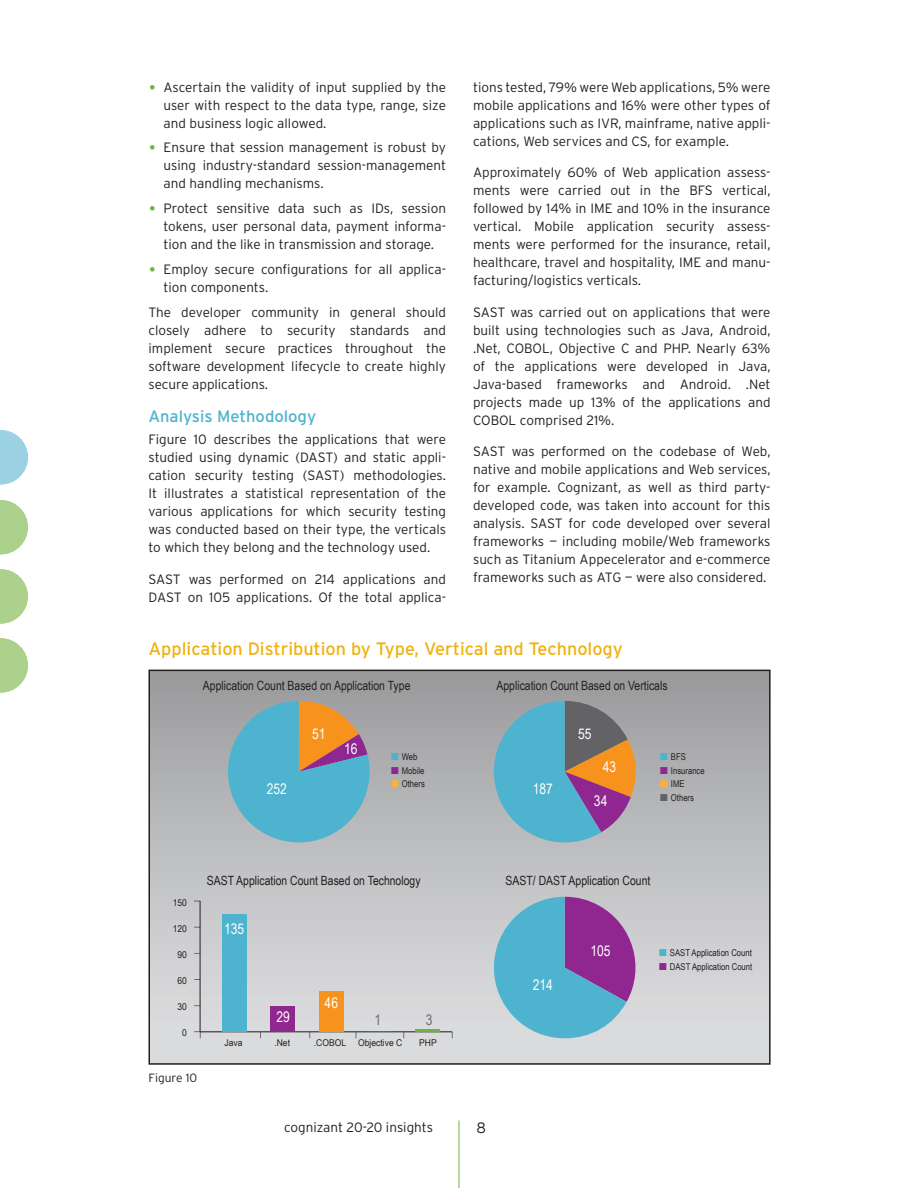
<style>
.page{position:relative;width:918px;height:1188px;background:#fff}
.page>*{position:absolute;margin:0;border:0;box-sizing:border-box;transform-origin:0 0}
.t1{font:18px "Interstate";color:#efb211}
.t2{font:16.5px "Interstate";color:#4db3cf}
.t3{font:300 15px "Interstate";color:#231f20}
.t4{font:14.7px "Arial Narrow";color:#fff}
.t5{font:14.7px "Arial Narrow";color:#6c6d70}
.Body{font:300 13.5px/18px "Interstate";color:#231f20;text-align:justify}
.t6{font:12.75px "Arial Narrow";color:#231f20}
.t7{font:300 12px "Interstate";color:#231f20}
.t8{font:9.45px "Arial Narrow";color:#231f20}
.t9{font:9.45px "Arial Narrow";color:#231f20;scale:1.11 1}
.s1{font-size:21px;color:#6cb43f}
.s2{color:#4db3cf}
.s3{color:#90268f}
.s4{color:#fbb03f}
.s5{color:#636366}
</style>
<div class="page">
<svg style="left:0;top:430px;width:28px;height:54px"></svg>
<svg style="left:0;top:500px;width:28px;height:54px"></svg>
<svg style="left:0;top:569px;width:28px;height:55px"></svg>
<svg style="left:0;top:638px;width:28px;height:55px"></svg>
<hr style="left:459px;top:1120px;width:1px;height:68px;background:#6cb43f">
<div style="left:149px;top:670px;width:621px;height:394px;background:linear-gradient(to bottom,#9c9d9f,#e1e1e3)"></div>
<hr style="left:200px;top:1031px;width:252px;height:1px;background:#231f20">
<hr style="left:200px;top:901px;width:1px;height:131px;background:#231f20">
<svg style="left:194px;top:1031px;width:7px;height:7px"></svg>
<hr style="left:416px;top:1029px;width:24px;height:3px;background:#6cb43f">
<svg style="left:368px;top:1031px;width:24px;height:1px"></svg>
<div style="left:319px;top:992px;width:24px;height:40px;background:#f7931d"></div>
<div style="left:271px;top:1007px;width:24px;height:25px;background:#90268f"></div>
<div style="left:223px;top:914px;width:24px;height:118px;background:#4db3cf"></div>
<svg style="left:228px;top:701px;width:142px;height:141px;background:#79a8af"></svg>
<svg style="left:494px;top:701px;width:144px;height:141px;background:#7c98a2"></svg>
<svg style="left:494px;top:897px;width:152px;height:141px;background:#8099c0"></svg>
<div style="left:148px;top:670px;width:623px;height:395px;border:2px solid #231f20"></div>
<p class="Body" style="left:164px;top:78px;width:284px;text-indent:-15px"><span class="s1">•</span> Ascertain the validity of input supplied by the user with respect to the data type, range, size and business logic allowed.</p>
<p class="Body" style="left:164px;top:138px;width:284px;text-indent:-15px"><span class="s1">•</span> Ensure that session management is robust by using industry-standard session-management and handling mechanisms.</p>
<p class="Body" style="left:164px;top:199px;width:284px;text-indent:-15px"><span class="s1">•</span> Protect sensitive data such as IDs, session tokens, user personal data, payment informa&shy;tion and the like in transmission and storage.</p>
<p class="Body" style="left:164px;top:260px;width:284px;text-indent:-15px"><span class="s1">•</span> Employ secure configurations for all applica&shy;tion components.</p>
<p class="Body" style="left:148px;top:303px;width:299px">The developer community in general should closely adhere to security standards and implement secure practices throughout the software development lifecycle to create highly secure applications.</p>
<h1 class="t2" style="left:148px;top:406px;width:169px">Analysis Methodology</h1>
<p class="Body" style="left:148px;top:430px;width:299px">Figure 10 describes the applications that were studied using dynamic (DAST) and static appli&shy;cation security testing (SAST) methodologies.<br>It illustrates a statistical representation of the various applications for which security testing was conducted based on their type, the verticals to which they belong and the technology used.</p>
<p class="Body" style="left:148px;top:570px;width:299px">SAST was performed on 214 applications and<br>DAST on 105 applications. Of the total applica-</p>
<p class="Body" style="left:473px;top:78px;width:299px">tions tested, 79% were Web applications, 5% were mobile applications and 16% were other types of applications such as IVR, mainframe, native appli&shy;cations, Web services and CS, for example.</p>
<p class="Body" style="left:473px;top:163px;width:299px">Approximately 60% of Web application assess&shy;ments were carried out in the BFS vertical, followed by 14% in IME and 10% in the insurance vertical. Mobile application security assess&shy;ments were performed for the insurance, retail, healthcare, travel and hospitality, IME and manu&shy;facturing/logistics verticals.</p>
<p class="Body" style="left:473px;top:303px;width:299px">SAST was carried out on applications that were built using technologies such as Java, Android, .Net, COBOL, Objective C and PHP. Nearly 63% of the applications were developed in Java, Java-based frameworks and Android. .Net projects made up 13% of the applications and COBOL comprised 21%.</p>
<p class="Body" style="left:473px;top:442px;width:299px">SAST was performed on the codebase of Web, native and mobile applications and Web services, for example. Cognizant, as well as third party&shy;developed code, was taken into account for this analysis. SAST for code developed over several frameworks — including mobile/Web frameworks such as Titanium Appecelerator and e-commerce frameworks such as ATG — were also considered.</p>
<p class="t1" style="left:148px;top:638px;width:476px">Application Distribution by Type, Vertical and Technology</p>
<p class="t6" style="left:203px;top:676px;width:209px">Application Count Based on Application Type</p>
<p class="t6" style="left:497px;top:676px;width:173px">Application Count Based on Verticals</p>
<p class="t4" style="left:267px;top:778px;width:22px">252</p>
<p class="t4" style="left:312px;top:723px;width:15px">51</p>
<p class="t4" style="left:344px;top:738px;width:15px">16</p>
<p class="t8" style="left:391px;top:750px;width:28px"><span class="s2">■</span> Web</p>
<p class="t8" style="left:391px;top:764px;width:35px"><span class="s3">■</span> Mobile</p>
<p class="t8" style="left:391px;top:777px;width:35px"><span class="s4">■</span> Others</p>
<p class="t4" style="left:533px;top:778px;width:22px">187</p>
<p class="t4" style="left:578px;top:723px;width:15px">55</p>
<p class="t4" style="left:603px;top:756px;width:15px">43</p>
<p class="t4" style="left:594px;top:790px;width:15px">34</p>
<p class="t8" style="left:660px;top:750px;width:27px"><span class="s2">■</span> BFS</p>
<p class="t8" style="left:660px;top:764px;width:46px"><span class="s3">■</span> Insurance</p>
<p class="t8" style="left:660px;top:777px;width:26px"><span class="s4">■</span> IME</p>
<p class="t8" style="left:660px;top:790px;width:35px"><span class="s5">■</span> Others</p>
<p class="t9" style="left:173px;top:895px;width:14px">150</p>
<p class="t9" style="left:173px;top:922px;width:14px">120</p>
<p class="t9" style="left:177px;top:948px;width:10px">90</p>
<p class="t9" style="left:177px;top:974px;width:10px">60</p>
<p class="t9" style="left:177px;top:1000px;width:10px">30</p>
<p class="t9" style="left:182px;top:1026px;width:6px">0</p>
<p class="t7" style="left:148px;top:1071px;width:50px">Figure 10</p>
<p class="t6" style="left:207px;top:871px;width:215px">SAST Application Count Based on Technology</p>
<p class="t6" style="left:506px;top:871px;width:146px">SAST/ DAST Application Count</p>
<p class="t4" style="left:224px;top:918px;width:22px">135</p>
<p class="t4" style="left:276px;top:1006px;width:15px">29</p>
<p class="t4" style="left:325px;top:992px;width:15px">46</p>
<p class="t5" style="left:375px;top:1009px;width:8px">1</p>
<p class="t5" style="left:426px;top:1009px;width:8px">3</p>
<p class="t9" style="left:225px;top:1035px;width:18px">Java</p>
<p class="t9" style="left:274px;top:1035px;width:16px">.Net</p>
<p class="t9" style="left:314px;top:1035px;width:31px">.COBOL</p>
<p class="t9" style="left:358px;top:1035px;width:41px">Objective C</p>
<p class="t9" style="left:419px;top:1035px;width:17px">PHP</p>
<p class="t4" style="left:533px;top:974px;width:22px">214</p>
<p class="t4" style="left:590px;top:940px;width:22px">105</p>
<p class="t8" style="left:659px;top:946px;width:94px"><span class="s2">■</span> SAST Application Count</p>
<p class="t8" style="left:659px;top:959px;width:95px"><span class="s3">■</span> DAST Application Count</p>
<p class="Body" style="left:284px;top:1118px;width:151px">cognizant 20-20 insights</p>
<p class="t3" style="left:477px;top:1119px;width:11px">8</p>
</div>
